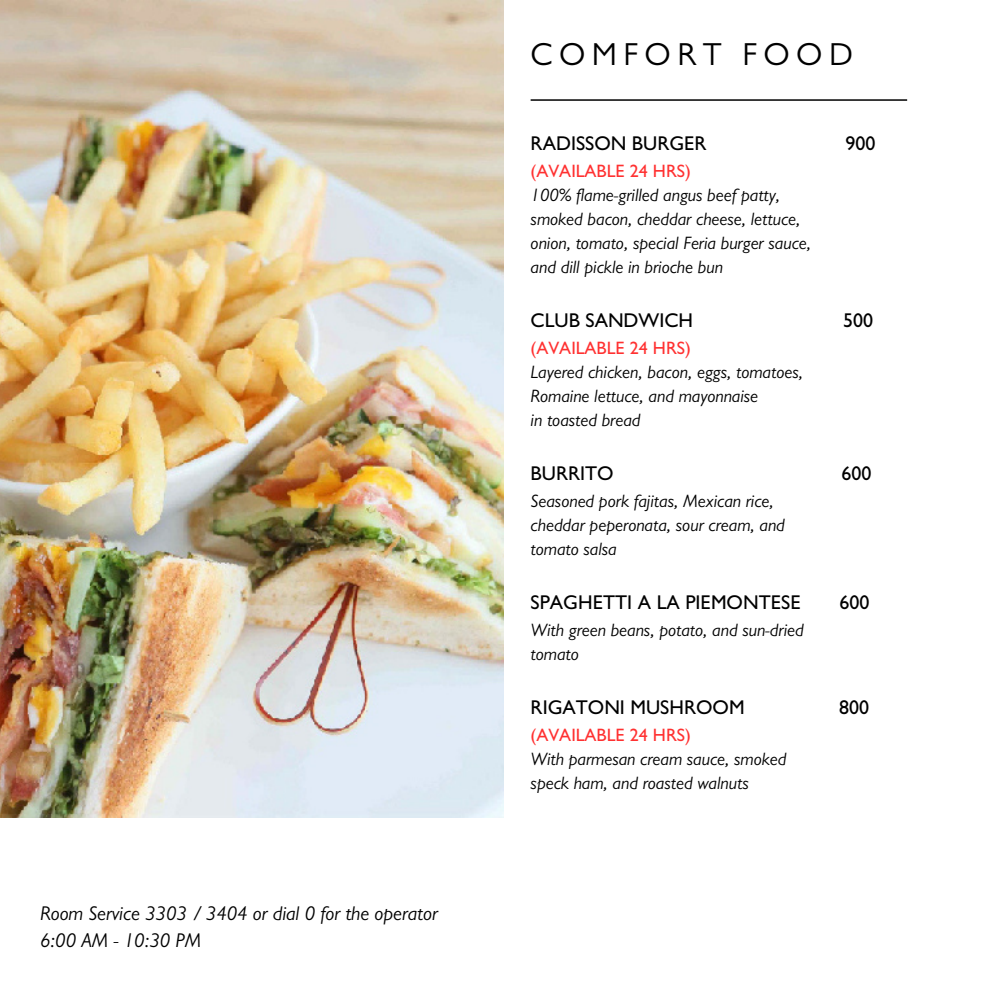
<style>
.page{position:relative;width:1008px;height:1008px;background:#fff}
.page>*{position:absolute;margin:0;border:0;box-sizing:border-box;transform-origin:0 0}
.t1{font:32px "Gill Sans";letter-spacing:.2em;color:#000}
.t2{font:500 20px "Gill Sans";color:#000}
.t3{font:italic 20px/27px "Gill Sans";color:#000}
.t4{font:italic 18px/24px "Gill Sans";color:#000}
.t5{font:500 18px "Gill Sans";color:#ff3131}
</style>
<div class="page">
<img style="left:0;top:0;width:504px;height:818px">
<hr style="left:531px;top:99px;width:376px;height:2px;background:#000">
<p class="t3" style="left:40px;top:903px;width:399px">Room Service 3303 / 3404 or dial 0 for the operator<br>6:00 AM - 10:30 PM</p>
<h1 class="t1" style="left:531px;top:43px;width:324px">COMFORT FOOD</h1>
<p class="t2" style="left:531px;top:137px;width:178px">RADISSON BURGER</p>
<p class="t2" style="left:846px;top:137px;width:31px">900</p>
<p class="t5" style="left:531px;top:165px;width:162px">(AVAILABLE 24 HRS)</p>
<p class="t4" style="left:531px;top:186px;width:282px">100% flame-grilled angus beef patty, smoked bacon, cheddar cheese, lettuce, onion, tomato, special Feria burger sauce, and dill pickle in brioche bun</p>
<p class="t2" style="left:531px;top:314px;width:164px">CLUB SANDWICH</p>
<p class="t2" style="left:843px;top:314px;width:31px">500</p>
<p class="t5" style="left:531px;top:342px;width:162px">(AVAILABLE 24 HRS)</p>
<p class="t4" style="left:531px;top:363px;width:274px">Layered chicken, bacon, eggs, tomatoes,<br>Romaine lettuce, and mayonnaise<br>in toasted bread</p>
<p class="t2" style="left:531px;top:467px;width:85px">BURRITO</p>
<p class="t2" style="left:842px;top:467px;width:31px">600</p>
<p class="t4" style="left:531px;top:492px;width:256px">Seasoned pork fajitas, Mexican rice, cheddar peperonata, sour cream, and tomato salsa</p>
<p class="t2" style="left:531px;top:596px;width:272px">SPAGHETTI A LA PIEMONTESE</p>
<p class="t2" style="left:840px;top:596px;width:31px">600</p>
<p class="t4" style="left:531px;top:621px;width:275px">With green beans, potato, and sun-dried tomato</p>
<p class="t2" style="left:531px;top:701px;width:215px">RIGATONI MUSHROOM</p>
<p class="t2" style="left:839px;top:701px;width:31px">800</p>
<p class="t5" style="left:531px;top:729px;width:162px">(AVAILABLE 24 HRS)</p>
<p class="t4" style="left:531px;top:750px;width:257px">With parmesan cream sauce, smoked speck ham, and roasted walnuts</p>
</div>
